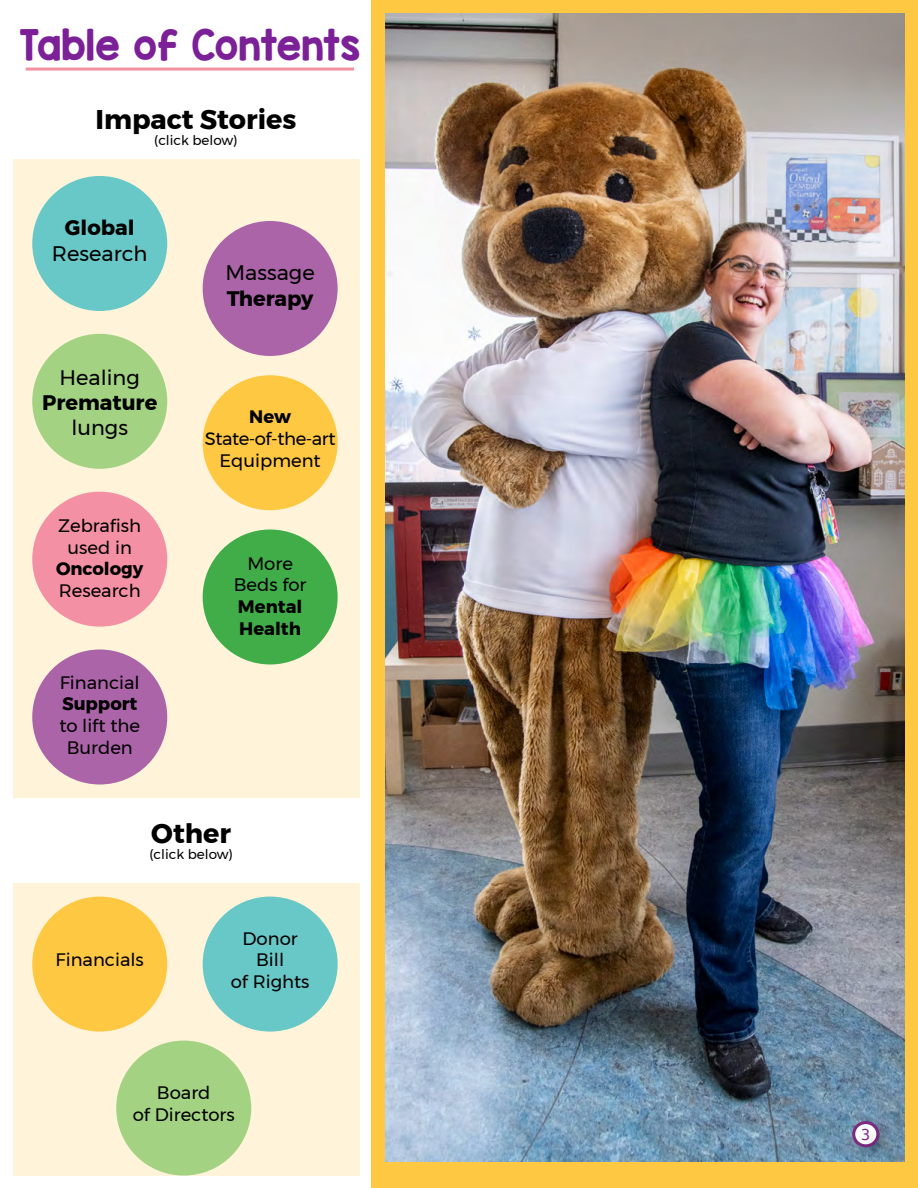
<style>
.page{position:relative;width:918px;height:1188px;background:#fff}
.page>*{position:absolute;margin:0;border:0;box-sizing:border-box;transform-origin:0 0}
.t1{font:36px "KG Red Hands";color:#7b2097}
.t2{font:700 27px "Gontserrat";color:#000}
.t3{font:21px "Gontserrat";color:#000}
.t4{font:700 21px "Gontserrat";color:#000}
.t5{font:18px/21.6px "Gontserrat";color:#000;text-align:center}
.t6{font:700 18px/21.6px "Gontserrat";color:#000}
.t7{font:18px/21.6px "Gontserrat";letter-spacing:-.025em;color:#000;text-align:center}
.t8{font:15px "Menlo";color:#7b2981}
.t9{font:13.5px "Gontserrat";color:#000}
</style>
<div class="page">
<div style="left:14px;top:883px;width:346px;height:293px;background:#fff4da"></div>
<div style="left:14px;top:159px;width:346px;height:639px;background:#fff4da"></div>
<div style="left:371px;top:0;width:547px;height:1188px;background:#ffc843"></div>
<img style="left:385px;top:14px;width:519px;height:1148px">
<div style="left:32px;top:176px;width:135px;height:135px;background:#68c8c7;border-radius:50%"></div>
<div style="left:203px;top:221px;width:135px;height:135px;background:#ab64a8;border-radius:50%"></div>
<div style="left:32px;top:334px;width:135px;height:135px;background:#a4d283;border-radius:50%"></div>
<div style="left:203px;top:375px;width:135px;height:135px;background:#ffc843;border-radius:50%"></div>
<div style="left:32px;top:492px;width:135px;height:135px;background:#f490a3;border-radius:50%"></div>
<div style="left:203px;top:530px;width:135px;height:134px;background:#41ad49;border-radius:50%"></div>
<div style="left:32px;top:650px;width:135px;height:134px;background:#ab64a8;border-radius:50%"></div>
<div style="left:203px;top:897px;width:135px;height:135px;background:#68c8c7;border-radius:50%"></div>
<div style="left:32px;top:897px;width:135px;height:135px;background:#ffc843;border-radius:50%"></div>
<div style="left:116px;top:1041px;width:135px;height:135px;background:#a4d283;border-radius:50%"></div>
<hr style="left:26px;top:68px;width:328px;height:3px;background:#f490a3">
<div style="left:849px;top:1118px;width:44px;height:42px;background:#000;opacity:.25"></div>
<svg style="left:854px;top:1123px;width:24px;height:23px"></svg>
<div style="left:852px;top:1121px;width:27px;height:26px;border:3px solid #7b2981;border-radius:50%"></div>
<div style="left:860px;top:1125px;width:22px;height:28px;background:#000;opacity:.25"></div>
<h1 class="t1" style="left:19px;top:21px;width:343px">Table of Contents</h1>
<h2 class="t2" style="left:95px;top:98px;width:203px">Impact Stories</h2>
<p class="t9" style="left:154px;top:130px;width:85px">(click below)</p>
<p class="t4" style="left:65px;top:211px;width:71px">Global</p>
<p class="t3" style="left:52px;top:237px;width:97px">Research</p>
<p class="t3" style="left:60px;top:361px;width:82px">Healing</p>
<p class="t4" style="left:42px;top:386px;width:117px">Premature</p>
<p class="t3" style="left:72px;top:412px;width:58px">lungs</p>
<p class="t5" style="left:58px;top:515px;width:84px">Zebrafish used in</p>
<p class="t6" style="left:56px;top:558px;width:89px">Oncology</p>
<p class="t5" style="left:59px;top:579px;width:83px">Research</p>
<p class="t5" style="left:60px;top:672px;width:81px">Financial</p>
<p class="t6" style="left:62px;top:693px;width:77px">Support</p>
<p class="t5" style="left:59px;top:715px;width:82px">to lift the<br>Burden</p>
<p class="t3" style="left:226px;top:257px;width:91px">Massage</p>
<p class="t4" style="left:227px;top:281px;width:88px">Therapy</p>
<p class="t6" style="left:249px;top:406px;width:43px">New</p>
<p class="t7" style="left:205px;top:428px;width:132px">State-of-the-art<br>Equipment</p>
<p class="t5" style="left:234px;top:552px;width:74px">More<br>Beds for</p>
<p class="t6" style="left:238px;top:596px;width:66px">Mental<br>Health</p>
<h2 class="t2" style="left:151px;top:812px;width:81px">Other</h2>
<p class="t9" style="left:150px;top:844px;width:85px">(click below)</p>
<p class="t5" style="left:56px;top:949px;width:90px">Financials</p>
<p class="t5" style="left:231px;top:927px;width:80px">Donor<br>Bill<br>of Rights</p>
<p class="t5" style="left:133px;top:1082px;width:103px">Board<br>of Directors</p>
<p class="t8" style="left:861px;top:1124px;width:11px">3</p>
</div>
